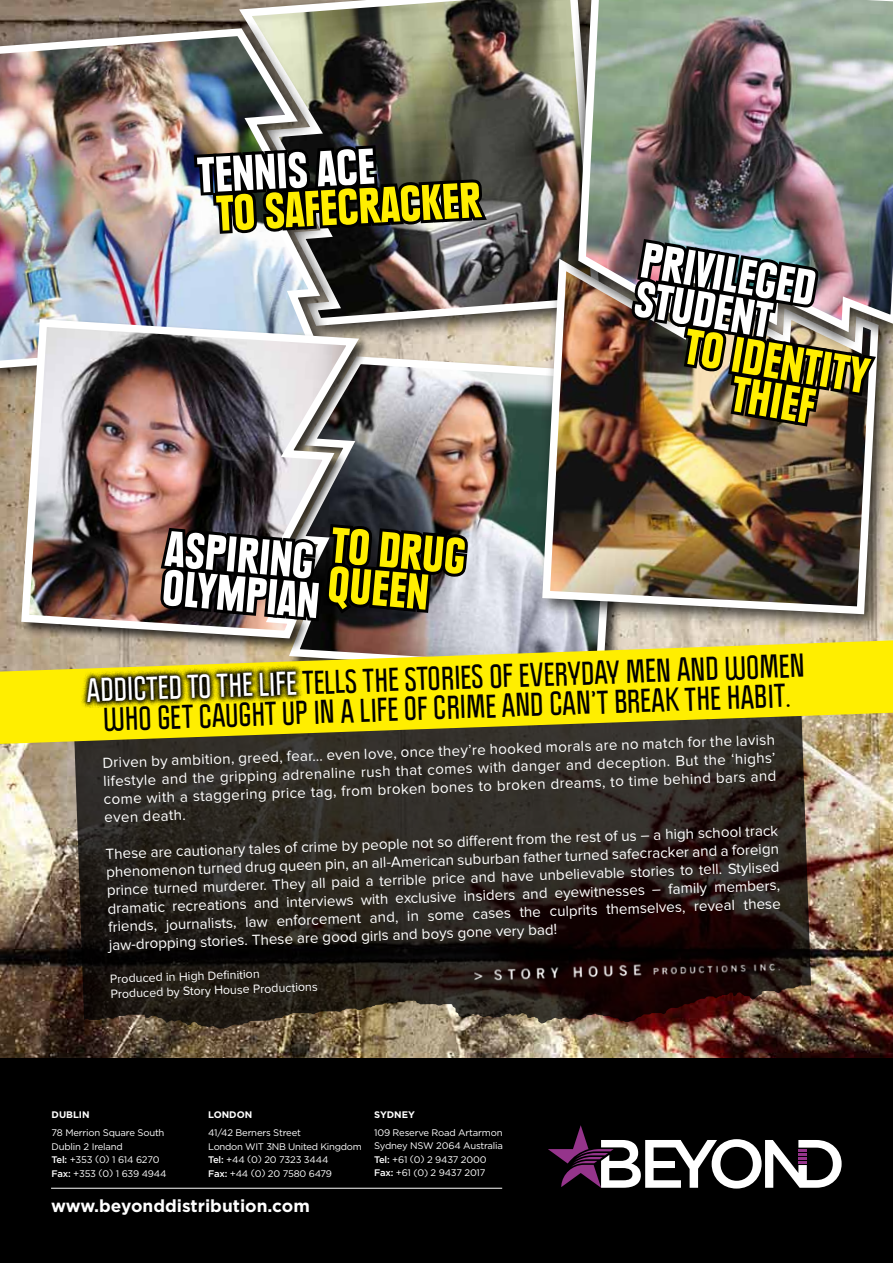
<style>
.page{position:relative;width:893px;height:1263px;background:#fff}
.page>*{position:absolute;margin:0;border:0;box-sizing:border-box;transform-origin:0 0}
.t1{font:900 condensed 49.5px/39.2px "Plak";color:#fff}
.t2{font:900 condensed 49.5px/39.2px "Plak";color:#fe0}
.t3{font:700 28.95px/29.5px "Politica";color:#000;text-align:center}
.t4{font:700 17.4px "Gotham HTF";color:#fff}
.t5{font:15.15px/18.1px "Proxima Nova";color:#fff;text-align:justify}
.t6{font:12.45px/14.9px "Proxima Nova";color:#fff}
.t7{font:9.45px/13.5px "Gotham HTF";letter-spacing:-.02em;color:#fff}
.t8{font:700 9.45px "Gotham HTF";color:#fff}
.s1{color:#fff}
.s2{font-weight:500}
</style>
<div class="page">
<img style="left:0;top:0;width:893px;height:1059px">
<img style="left:340px;top:0;width:222px;height:330px">
<img style="left:0;top:22px;width:326px;height:351px">
<img style="left:372px;top:350px;width:254px;height:290px">
<img style="left:17px;top:315px;width:348px;height:325px">
<svg style="left:74px;top:744px;width:738px;height:288px;background:#2f2620"></svg>
<img style="left:459px;top:944px;width:331px;height:46px">
<div style="left:534px;top:252px;width:359px;height:382px;background:#000;opacity:.75"></div>
<img style="left:538px;top:252px;width:344px;height:366px">
<svg style="left:0;top:640px;width:893px;height:104px;background:#d7c922"></svg>
<svg style="left:81px;top:665px;width:76px;height:43px;background:#716909"></svg>
<div style="left:562px;top:0;width:331px;height:353px;background:#000;opacity:.75"></div>
<img style="left:572px;top:0;width:321px;height:338px">
<svg style="left:157px;top:520px;width:315px;height:327px;background:#605928"></svg>
<img style="left:628px;top:233px;width:252px;height:197px">
<img style="left:191px;top:0;width:300px;height:237px">
<div style="left:0;top:1059px;width:893px;height:204px;background:#000"></div>
<svg style="left:548px;top:1125px;width:294px;height:63px"></svg>
<hr style="left:51px;top:1188px;width:451px;height:1px;background:#fff">
<h1 class="t1" style="left:197px;top:156px;width:146px;rotate:-3deg">Tennis ace</h1>
<h1 class="t2" style="left:216px;top:194px;width:266px;rotate:-3deg">to safec rac ker</h1>
<h1 class="t1" style="left:168px;top:529px;width:158px;rotate:5deg">Aspiring<br>Olympia n</h1>
<h1 class="t2" style="left:333px;top:526px;width:135px;rotate:5deg">to drug<br>Quee n</h1>
<h1 class="t1" style="left:646px;top:240px;width:163px;rotate:10deg">Privile ged stude nt</h1>
<h1 class="t2" style="left:742px;top:336px;width:132px;text-indent:-54px;rotate:10deg">toidentity thief</h1>
<h2 class="t3" style="left:86px;top:675px;width:720px;rotate:-2deg"><span class="s1">Addicted to the Life</span> tell s the stories of everyday men and women who get caught up in a life of crime and can’t break the habit.</h2>
<p class="t5" style="left:102px;top:754px;width:674px;rotate:-2deg">Driven by ambition, greed, fear… even love, once they’re hooked morals are no match for the lavish lifestyle and the gripping adrenaline rush that comes with danger and deception. But the ‘highs’ come with a staggering price tag, from broken bones to broken dreams, to time behind bars and even death.</p>
<p class="t5" style="left:105px;top:845px;width:674px;rotate:-2deg">These are cautionary tales of crime by people not so diff erent from the rest of us – a high school track phenomenon turned drug queen pin, an all-American suburban father turned safecracker and a foreign prince turned murderer. They all paid a terrible price and have unbelievable stories to tell. Stylised dramatic recreations and interviews with exclusive insiders and eyewitnesses – family members, friends, journalists, law enforcement and, in some cases the culprits themselves, reveal these jaw-dropping stories. These are good girls and boys gone very bad!</p>
<p class="t6" style="left:110px;top:972px;width:209px;rotate:-2deg">Produced in High Defi nition<br>Produced by Story House Productions</p>
<p class="t8" style="left:52px;top:1109px;width:40px">DUBLIN</p>
<p class="t7" style="left:52px;top:1126px;width:116px">78 Merrion Square South<br>Dublin 2 Ireland<br><span class="s2">Tel:</span> +353 (0) 1 614 6270<br><span class="s2">Fax:</span> +353 (0) 1 639 4944</p>
<p class="t8" style="left:208px;top:1109px;width:46px">LONDON</p>
<p class="t7" style="left:208px;top:1126px;width:155px">41/42 Berners Street<br>London WIT 3NB United Kingdom<br><span class="s2">Tel:</span> +44 (0) 20 7323 3444<br><span class="s2">Fax:</span> +44 (0) 20 7580 6479</p>
<p class="t4" style="left:51px;top:1196px;width:260px">www.beyonddistribution.com</p>
<p class="t8" style="left:374px;top:1109px;width:42px">Sydn ey</p>
<p class="t7" style="left:374px;top:1126px;width:130px">109 Reserve Road Artarmon<br>Sydney NSW 2064 Australia<br><span class="s2">Tel:</span> +61 (0) 2 9437 2000<br><span class="s2">Fax:</span> +61 (0) 2 9437 2017</p>
</div>
